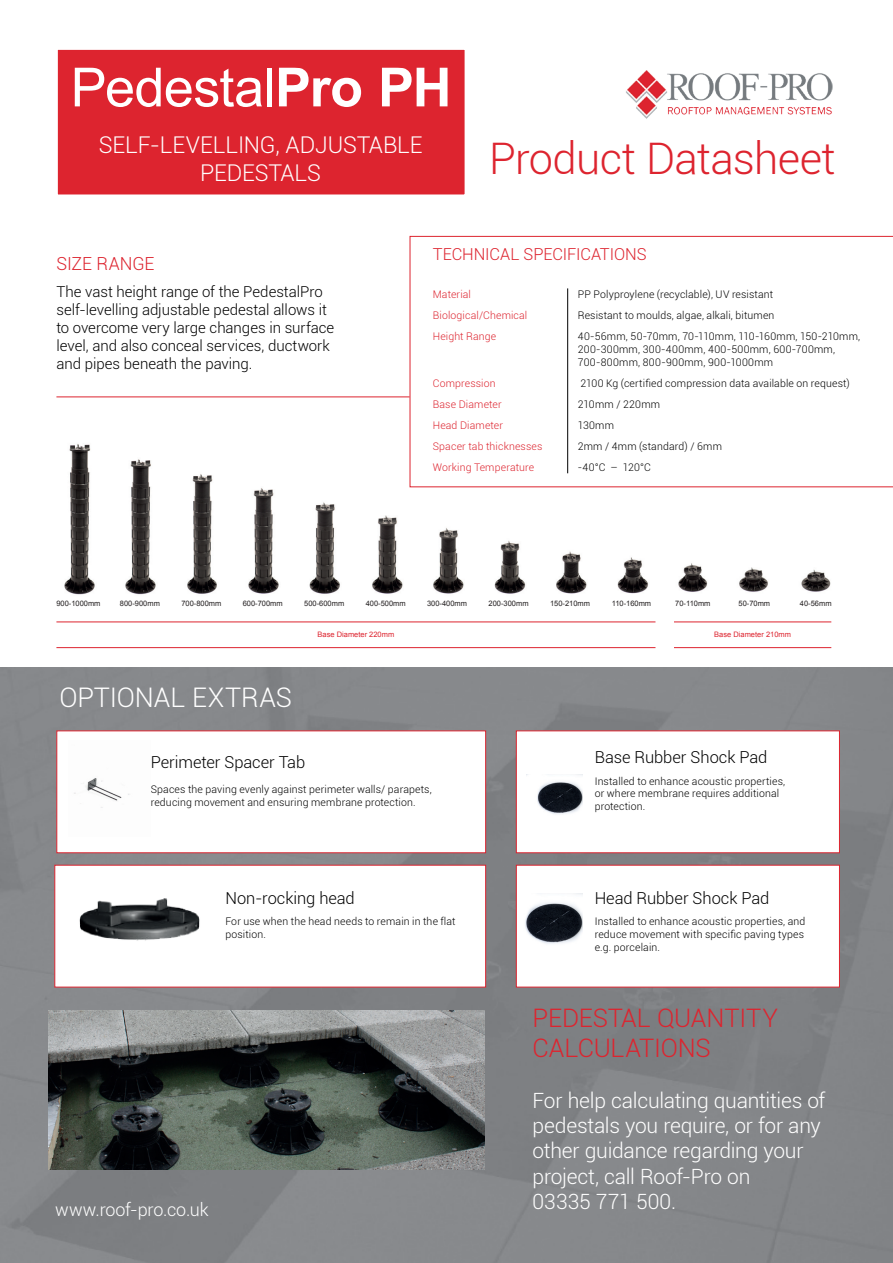
<style>
.page{position:relative;width:893px;height:1263px;background:#fff}
.page>*{position:absolute;margin:0;border:0;box-sizing:border-box;transform-origin:0 0}
.t1{font:54px "Arial";letter-spacing:-.015em;color:#fff}
.t2{font:300 43.5px "Roboto";letter-spacing:-.015em;color:#dd242f}
.t3{font:300 27px "Roboto";color:#fff}
.t4{font:300 25.5px/30.6px "Roboto";letter-spacing:-.01em;color:#dd242f}
.t5{font:300 23.1px/28.5px "Roboto";letter-spacing:-.005em;color:#fff;text-align:center}
.t6{font:300 21px/25.2px "Roboto";letter-spacing:-.01em;color:#fff}
.t7{font:300 18px "Roboto";letter-spacing:-.01em;color:#fff}
.t8{font:300 18px "Roboto";letter-spacing:-.01em;color:#dd242f}
.t9{font:300 16.5px "Roboto";letter-spacing:-.005em;color:#000001}
.t10{font:300 16.5px "Roboto";letter-spacing:-.005em;color:#dd242f}
.t11{font:300 15px/18px "Roboto";color:#000001}
.t12{font:300 10.5px/12.6px "Roboto";letter-spacing:.015em;color:#000001}
.t13{font:300 10.5px/21.1px "Roboto";letter-spacing:.015em;color:#dd242f}
.t14{font:7.5px "Arial";color:#231f20}
.t15{font:7.5px "Arial";color:#dd242f}
.s1{font-weight:700}
</style>
<div class="page">
<img style="left:64px;top:444px;width:31px;height:151px">
<img style="left:125px;top:459px;width:31px;height:136px">
<img style="left:187px;top:474px;width:30px;height:120px">
<img style="left:248px;top:488px;width:31px;height:106px">
<img style="left:309px;top:502px;width:31px;height:92px">
<img style="left:372px;top:434px;width:38px;height:160px">
<img style="left:423px;top:487px;width:48px;height:107px">
<img style="left:485px;top:487px;width:48px;height:107px">
<img style="left:546px;top:487px;width:48px;height:107px">
<img style="left:608px;top:487px;width:47px;height:107px">
<img style="left:669px;top:487px;width:48px;height:105px">
<img style="left:730px;top:487px;width:48px;height:105px">
<img style="left:792px;top:487px;width:48px;height:105px">
<hr style="left:56px;top:621px;width:599px;height:1px;background:#dd242f">
<hr style="left:674px;top:621px;width:157px;height:1px;background:#dd242f">
<hr style="left:56px;top:647px;width:599px;height:1px;background:#dd242f">
<hr style="left:674px;top:647px;width:157px;height:1px;background:#dd242f">
<img style="left:0;top:667px;width:893px;height:596px">
<div style="left:55px;top:47px;width:413px;height:151px;background:#dd242f;border:3px solid #fff"></div>
<svg style="left:410px;top:236px;width:483px;height:251px"></svg>
<hr style="left:567px;top:288px;width:1px;height:185px;background:#000001">
<hr style="left:56px;top:396px;width:354px;height:1px;background:#dd242f">
<img style="left:626px;top:70px;width:207px;height:49px">
<img style="left:48px;top:1010px;width:437px;height:159px">
<div style="left:56px;top:730px;width:430px;height:123px;background:#fff;border:1px solid #dd242f"></div>
<div style="left:54px;top:865px;width:432px;height:122px;background:#fff;border:1px solid #dd242f"></div>
<div style="left:516px;top:730px;width:324px;height:123px;background:#fff;border:1px solid #dd242f"></div>
<div style="left:516px;top:865px;width:324px;height:122px;background:#fff;border:1px solid #dd242f"></div>
<img style="left:74px;top:778px;width:56px;height:30px">
<img style="left:526px;top:774px;width:56px;height:40px">
<img style="left:79px;top:898px;width:121px;height:43px">
<img style="left:525px;top:894px;width:57px;height:50px">
<h1 class="t1" style="left:71px;top:52px;width:382px">Pedestal<span class="s1">Pro PH</span></h1>
<h3 class="t5" style="left:99px;top:130px;width:325px">SELF-LEVELLING, ADJUSTABLE<br>PEDESTALS</h3>
<h2 class="t2" style="left:489px;top:129px;width:348px">Product Datasheet</h2>
<h3 class="t8" style="left:56px;top:251px;width:99px">SIZE RANGE</h3>
<h3 class="t11" style="left:56px;top:282px;width:279px">The vast height range of the PedestalPro self-levelling adjustable pedestal allows it to overcome very large changes in surface level, and also conceal services, ductwork and pipes beneath the paving.</h3>
<h3 class="t10" style="left:433px;top:243px;width:216px">TECHNICAL SPECIFICATIONS</h3>
<p class="t13" style="left:433px;top:283px;width:96px">Material<br>Biological/Chemical<br>Height Range</p>
<p class="t13" style="left:433px;top:372px;width:111px">Compression<br>Base Diameter<br>Head Diameter<br>Spacer tab thicknesses<br>Working Temperature</p>
<p class="t12" style="left:578px;top:283px;width:284px;line-height:21.1px">PP Polyproylene (recyclable), UV resistant<br>Resistant to moulds, algae, alkali, bitumen<br>40-56mm, 50-70mm, 70-110mm, 110-160mm, 150-210mm,</p>
<p class="t12" style="left:578px;top:343px;width:259px">200-300mm, 300-400mm, 400-500mm, 600-700mm,<br>700-800mm, 800-900mm, 900-1000mm</p>
<p class="t12" style="left:578px;top:372px;width:274px;line-height:21.1px">2100 Kg (certified compression data available on request)<br>210mm / 220mm<br>130mm<br>2mm / 4mm (standard) / 6mm<br>-40°C – 120°C</p>
<p class="t14" style="left:56px;top:598px;width:46px">900-1000mm</p>
<p class="t14" style="left:120px;top:598px;width:42px">800-900mm</p>
<p class="t14" style="left:181px;top:598px;width:42px">700-800mm</p>
<p class="t14" style="left:243px;top:598px;width:42px">600-700mm</p>
<p class="t14" style="left:304px;top:598px;width:42px">500-600mm</p>
<p class="t14" style="left:366px;top:598px;width:42px">400-500mm</p>
<p class="t14" style="left:427px;top:598px;width:42px">300-400mm</p>
<p class="t14" style="left:489px;top:598px;width:42px">200-300mm</p>
<p class="t14" style="left:550px;top:598px;width:42px">150-210mm</p>
<p class="t14" style="left:612px;top:598px;width:41px">110-160mm</p>
<p class="t14" style="left:675px;top:598px;width:37px">70-110mm</p>
<p class="t14" style="left:738px;top:598px;width:33px">50-70mm</p>
<p class="t14" style="left:800px;top:598px;width:33px">40-56mm</p>
<p class="t15" style="left:318px;top:629px;width:78px">Base Diameter 220mm</p>
<p class="t15" style="left:714px;top:629px;width:78px">Base Diameter 210mm</p>
<h3 class="t3" style="left:59px;top:678px;width:234px">OPTIONAL EXTRAS</h3>
<h3 class="t9" style="left:151px;top:751px;width:156px">Perimeter Spacer Tab</h3>
<p class="t12" style="left:151px;top:783px;width:283px">Spaces the paving evenly against perimeter walls/ parapets, reducing movement and ensuring membrane protection.</p>
<h3 class="t9" style="left:225px;top:887px;width:131px">Non-rocking head</h3>
<p class="t12" style="left:225px;top:915px;width:232px">For use when the head needs to remain in the flat position.</p>
<h3 class="t7" style="left:55px;top:1197px;width:155px">www.roof-pro.co.uk</h3>
<h3 class="t9" style="left:595px;top:746px;width:174px">Base Rubber Shock Pad</h3>
<p class="t12" style="left:595px;top:774px;width:192px">Installed to enhance acoustic properties, or where membrane requires additional protection.</p>
<h3 class="t9" style="left:595px;top:887px;width:176px">Head Rubber Shock Pad</h3>
<p class="t12" style="left:595px;top:915px;width:212px">Installed to enhance acoustic properties, and reduce movement with specific paving types e.g. porcelain.</p>
<h3 class="t4" style="left:533px;top:1001px;width:247px">PEDESTAL QUANTITY<br>CALCULATIONS</h3>
<h3 class="t6" style="left:533px;top:1087px;width:294px">For help calculating quantities of pedestals you require, or for any other guidance regarding your project, call Roof-Pro on<br>03335 771 500.</h3>
</div>
